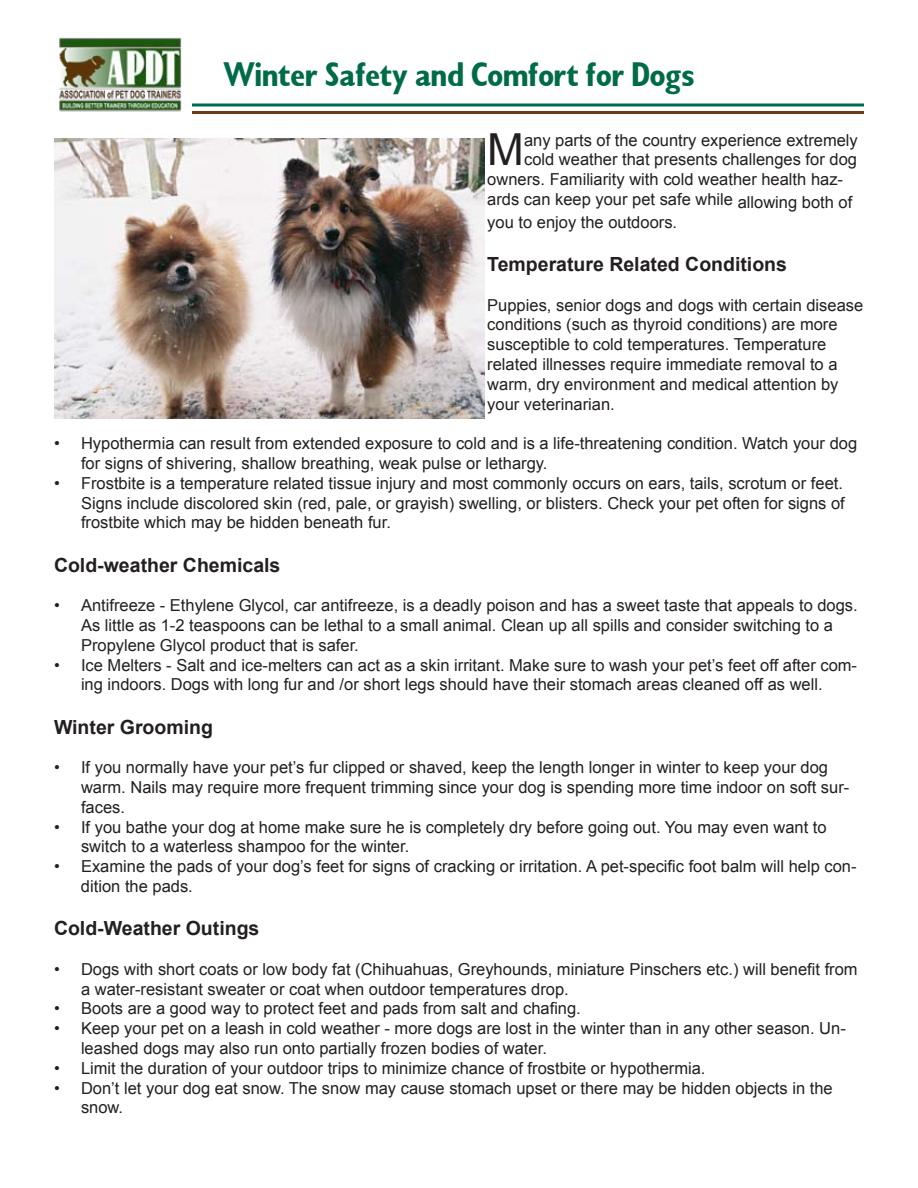
<style>
.page{position:relative;width:918px;height:1188px;background:#fff}
.page>*{position:absolute;margin:0;border:0;box-sizing:border-box;transform-origin:0 0}
.t1{font:44.1px "Arial";color:#231f20}
.t2{font:33px "Billboard";color:#006b48}
.t3{font:700 19.5px "Arial";color:#231f20}
.t4{font:16.5px/19.8px "Arial";color:#231f20}
</style>
<div class="page">
<hr style="left:192px;top:104px;width:672px;height:2px;background:#006b48">
<hr style="left:192px;top:111px;width:672px;height:3px;background:#6a3b15">
<img style="left:59px;top:37px;width:123px;height:75px">
<img style="left:54px;top:138px;width:430px;height:281px">
<h2 class="t2" style="left:223px;top:54px;width:473px">Winter Safety and Comfort for Dogs</h2>
<h1 class="t1" style="left:487px;top:121px;width:38px">M</h1>
<p class="t4" style="left:524px;top:130px;width:335px">any parts of the country experience extremely</p>
<p class="t4" style="left:524px;top:150px;width:334px">cold weather that presents challenges for dog</p>
<p class="t4" style="left:487px;top:170px;width:357px">owners. Familiarity with cold weather health haz-</p>
<p class="t4" style="left:487px;top:189px;width:367px">ards can keep your pet safe while allowing both of</p>
<p class="t4" style="left:487px;top:212px;width:191px">you to enjoy the outdoors.</p>
<p class="t3" style="left:487px;top:251px;width:301px">Temperature Related Conditions</p>
<p class="t4" style="left:487px;top:295px;width:378px">Puppies, senior dogs and dogs with certain disease conditions (such as thyroid conditions) are more susceptible to cold temperatures. Temperature related illnesses require immediate removal to a warm, dry environment and medical attention by your veterinarian.</p>
<p class="t4" style="left:81px;top:434px;width:778px;text-indent:-27px">• Hypothermia can result from extended exposure to cold and is a life-threatening condition. Watch your dog for signs of shivering, shallow breathing, weak pulse or lethargy.</p>
<p class="t4" style="left:81px;top:473px;width:765px;text-align:justify;text-indent:-27px">• Frostbite is a temperature related tissue injury and most commonly occurs on ears, tails, scrotum or feet.<br>Signs include discolored skin (red, pale, or grayish) swelling, or blisters. Check your pet often for signs of frostbite which may be hidden beneath fur.</p>
<p class="t3" style="left:54px;top:552px;width:228px">Cold-weather Chemicals</p>
<p class="t4" style="left:81px;top:596px;width:778px;text-indent:-27px">• Antifreeze - Ethylene Glycol, car antifreeze, is a deadly poison and has a sweet taste that appeals to dogs.<br>As little as 1-2 teaspoons can be lethal to a small animal. Clean up all spills and consider switching to a<br>Propylene Glycol product that is safer.</p>
<p class="t4" style="left:54px;top:655px;width:805px;text-align:center">• Ice Melters - Salt and ice-melters can act as a skin irritant. Make sure to wash your pet’s feet off after com&shy;ing indoors. Dogs with long fur and /or short legs should have their stomach areas cleaned off as well.</p>
<p class="t3" style="left:54px;top:714px;width:161px">Winter Grooming</p>
<p class="t4" style="left:81px;top:758px;width:770px;text-indent:-27px">• If you normally have your pet’s fur clipped or shaved, keep the length longer in winter to keep your dog warm. Nails may require more frequent trimming since your dog is spending more time indoor on soft sur&shy;faces.</p>
<p class="t4" style="left:81px;top:817px;width:747px;text-indent:-27px">• If you bathe your dog at home make sure he is completely dry before going out. You may even want to switch to a waterless shampoo for the winter.</p>
<p class="t4" style="left:81px;top:857px;width:777px;text-indent:-27px">• Examine the pads of your dog’s feet for signs of cracking or irritation. A pet-specific foot balm will help con&shy;dition the pads.</p>
<p class="t3" style="left:54px;top:915px;width:207px">Cold-Weather Outings</p>
<p class="t4" style="left:81px;top:959px;width:778px;text-indent:-27px">• Dogs with short coats or low body fat (Chihuahuas, Greyhounds, miniature Pinschers etc.) will benefit from a water-resistant sweater or coat when outdoor temperatures drop.</p>
<p class="t4" style="left:54px;top:999px;width:528px">• Boots are a good way to protect feet and pads from salt and chafing.</p>
<p class="t4" style="left:81px;top:1019px;width:766px;text-indent:-27px">• Keep your pet on a leash in cold weather - more dogs are lost in the winter than in any other season. Un&shy;leashed dogs may also run onto partially frozen bodies of water.</p>
<p class="t4" style="left:54px;top:1058px;width:653px">• Limit the duration of your outdoor trips to minimize chance of frostbite or hypothermia.</p>
<p class="t4" style="left:81px;top:1078px;width:753px;text-indent:-27px">• Don’t let your dog eat snow. The snow may cause stomach upset or there may be hidden objects in the snow.</p>
</div>
